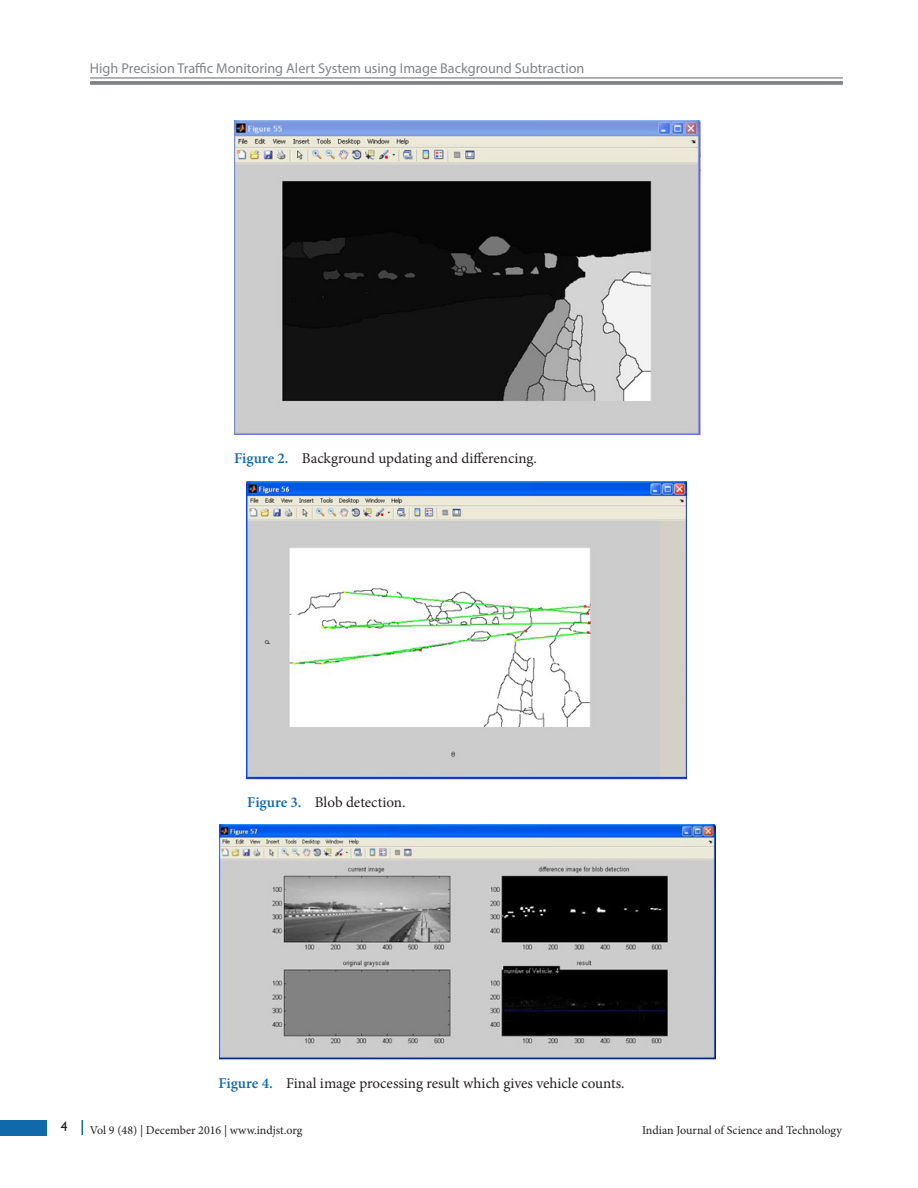
<style>
.page{position:relative;width:918px;height:1188px;background:#fff}
.page>*{position:absolute;margin:0;border:0;box-sizing:border-box;transform-origin:0 0}
.t1{font:15px "Minion Pro";color:#231f20}
.t2{font:14.25px "Myriad Pro";color:#818487}
.t3{font:13.5px "Gill Sans";color:#231f20}
.t4{font:12px "Minion Pro";color:#231f20}
.s1{font-weight:600;color:#0f69ab}
</style>
<div class="page">
<div style="left:0;top:1120px;width:47px;height:15px;background:#0f69ab"></div>
<svg style="left:82px;top:1120px;width:1px;height:15px"></svg>
<hr style="left:90px;top:77px;width:753px;height:2px;background:#818487">
<svg style="left:90px;top:81px;width:753px;height:4px;background:#888b8e"></svg>
<img style="left:234px;top:121px;width:466px;height:313px">
<img style="left:247px;top:481px;width:440px;height:298px">
<img style="left:219px;top:825px;width:496px;height:235px">
<p class="t2" style="left:90px;top:59px;width:496px">High Precision Traffic Monitoring Alert System using Image Background Subtraction</p>
<p class="t1" style="left:234px;top:448px;width:304px"><span class="s1">Figure 2.</span> Background updating and differencing.</p>
<p class="t1" style="left:247px;top:793px;width:160px"><span class="s1">Figure 3.</span> Blob detection.</p>
<p class="t1" style="left:218px;top:1073px;width:408px"><span class="s1">Figure 4.</span> Final image processing result which gives vehicle counts.</p>
<p class="t3" style="left:61px;top:1119px;width:8px">4</p>
<p class="t4" style="left:90px;top:1122px;width:214px">Vol 9 (48) | December 2016 | www.indjst.org</p>
<p class="t4" style="left:642px;top:1122px;width:201px">Indian Journal of Science and Technology</p>
</div>
